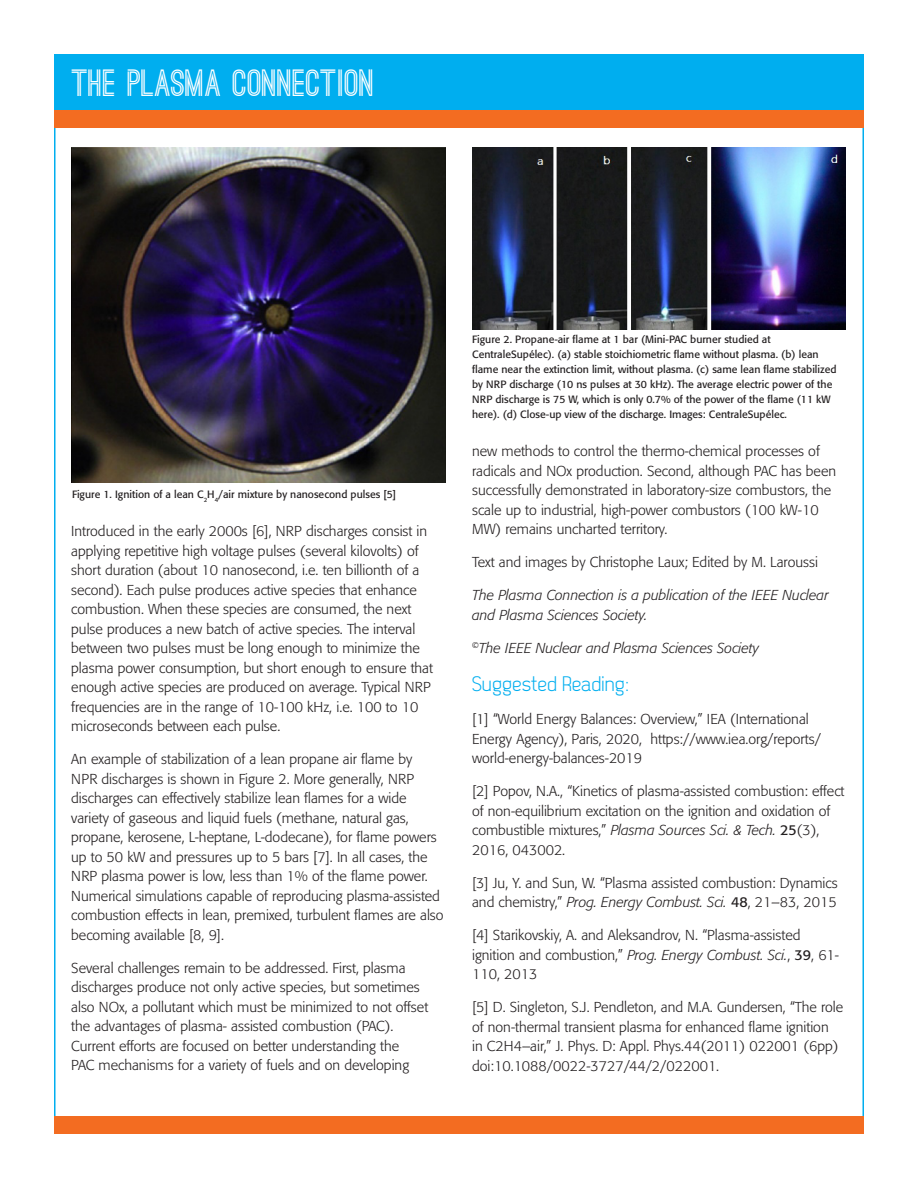
<style>
.page{position:relative;width:918px;height:1188px;background:#fff}
.page>*{position:absolute;margin:0;border:0;box-sizing:border-box;transform-origin:0 0}
.t1{font:700 36px "Ostrich Sans";color:#fff}
.Body{font:21px "Dekar";color:#00aeef}
.Body-2{font:300 14.25px/19.5px "Formata";color:#231f20}
.Body-3{font:italic 300 14.25px/19.5px "Formata";color:#231f20}
.Body-4{font:10.5px/15px "Formata";color:#231f20}
.s1{font-style:italic}
.s2{font-weight:400}
</style>
<div class="page">
<div style="left:54px;top:54px;width:810px;height:58px;background:#00aeef"></div>
<div style="left:54px;top:1116px;width:810px;height:18px;background:#f36c21"></div>
<div style="left:54px;top:110px;width:810px;height:18px;background:#f36c21"></div>
<img style="left:71px;top:147px;width:374px;height:336px">
<img style="left:472px;top:147px;width:374px;height:182px">
<p class="t1" style="left:72px;top:70px;width:304px">The PLASMA CONNECTION</p>
<p class="Body-4" style="left:72px;top:487px;width:326px">Figure 1. Ignition of a lean C<sub>2</sub>H<sub>4</sub>/air mixture by nanosecond pulses [5]</p>
<p class="Body-2" style="left:71px;top:522px;width:363px">Introduced in the early 2000s [6], NRP discharges consist in applying repetitive high voltage pulses (several kilovolts) of short duration (about 10 nanosecond, i.e. ten billionth of a second). Each pulse produces active species that enhance combustion. When these species are consumed, the next pulse produces a new batch of active species. The interval between two pulses must be long enough to minimize the plasma power consumption, but short enough to ensure that enough active species are produced on average. Typical NRP frequencies are in the range of 10-100 kHz, i.e. 100 to 10 microseconds between each pulse.</p>
<p class="Body-2" style="left:71px;top:750px;width:374px">An example of stabilization of a lean propane air flame by<br>NPR discharges is shown in Figure 2. More generally, NRP discharges can effectively stabilize lean flames for a wide variety of gaseous and liquid fuels (methane, natural gas, propane, kerosene, L-heptane, L-dodecane), for flame powers up to 50 kW and pressures up to 5 bars [7]. In all cases, the NRP plasma power is low, less than 1% of the flame power.<br>Numerical simulations capable of reproducing plasma-assisted combustion effects in lean, premixed, turbulent flames are also becoming available [8, 9].</p>
<p class="Body-2" style="left:71px;top:958px;width:358px">Several challenges remain to be addressed. First, plasma discharges produce not only active species, but sometimes also NOx, a pollutant which must be minimized to not offset the advantages of plasma- assisted combustion (PAC).<br>Current efforts are focused on better understanding the<br>PAC mechanisms for a variety of fuels and on developing</p>
<p class="Body-4" style="left:472px;top:332px;width:366px">Figure 2. Propane-air flame at 1 bar (Mini-PAC burner studied at CentraleSupélec). (a) stable stoichiometric flame without plasma. (b) lean flame near the extinction limit, without plasma. (c) same lean flame stabilized by NRP discharge (10 ns pulses at 30 kHz). The average electric power of the NRP discharge is 75 W, which is only 0.7% of the power of the flame (11 kW here). (d) Close-up view of the discharge. Images: CentraleSupélec.</p>
<p class="Body-2" style="left:472px;top:442px;width:366px">new methods to control the thermo-chemical processes of radicals and NOx production. Second, although PAC has been successfully demonstrated in laboratory-size combustors, the scale up to industrial, high-power combustors (100 kW-10<br>MW) remains uncharted territory.</p>
<p class="Body-2" style="left:472px;top:553px;width:347px">Text and images by Christophe Laux; Edited by M. Laroussi</p>
<p class="Body-3" style="left:472px;top:586px;width:358px">The Plasma Connection is a publication of the IEEE Nuclear and Plasma Sciences Society.</p>
<p class="Body-3" style="left:472px;top:638px;width:288px"><sup>©</sup>The IEEE Nuclear and Plasma Sciences Society</p>
<p class="Body" style="left:472px;top:674px;width:159px">Suggested Reading:</p>
<p class="Body-2" style="left:472px;top:710px;width:350px">[1] “World Energy Balances: Overview,” IEA (International<br>Energy Agency), Paris, 2020, https://www.iea.org/reports/ world-energy-balances-2019</p>
<p class="Body-2" style="left:472px;top:782px;width:374px">[2] Popov, N.A., “Kinetics of plasma-assisted combustion: effect of non-equilibrium excitation on the ignition and oxidation of combustible mixtures,” <span class="s1">Plasma Sources Sci. &amp; Tech.</span> <span class="s2">25</span>(3), 2016, 043002.</p>
<p class="Body-2" style="left:472px;top:873px;width:367px">[3] Ju, Y. and Sun, W. “Plasma assisted combustion: Dynamics and chemistry,” <span class="s1">Prog. Energy Combust. Sci.</span> <span class="s2">48</span>, 21–83, 2015</p>
<p class="Body-2" style="left:472px;top:926px;width:368px">[4] Starikovskiy, A. and Aleksandrov, N. “Plasma-assisted ignition and combustion,” <span class="s1">Prog. Energy Combust. Sci.</span>, <span class="s2">39</span>, 61-<br>110, 2013</p>
<p class="Body-2" style="left:472px;top:998px;width:373px">[5] D. Singleton, S.J. Pendleton, and M.A. Gundersen, “The role of non-thermal transient plasma for enhanced flame ignition<br>in C2H4–air,” J. Phys. D: Appl. Phys.44(2011) 022001 (6pp) doi:10.1088/0022-3727/44/2/022001.</p>
</div>
